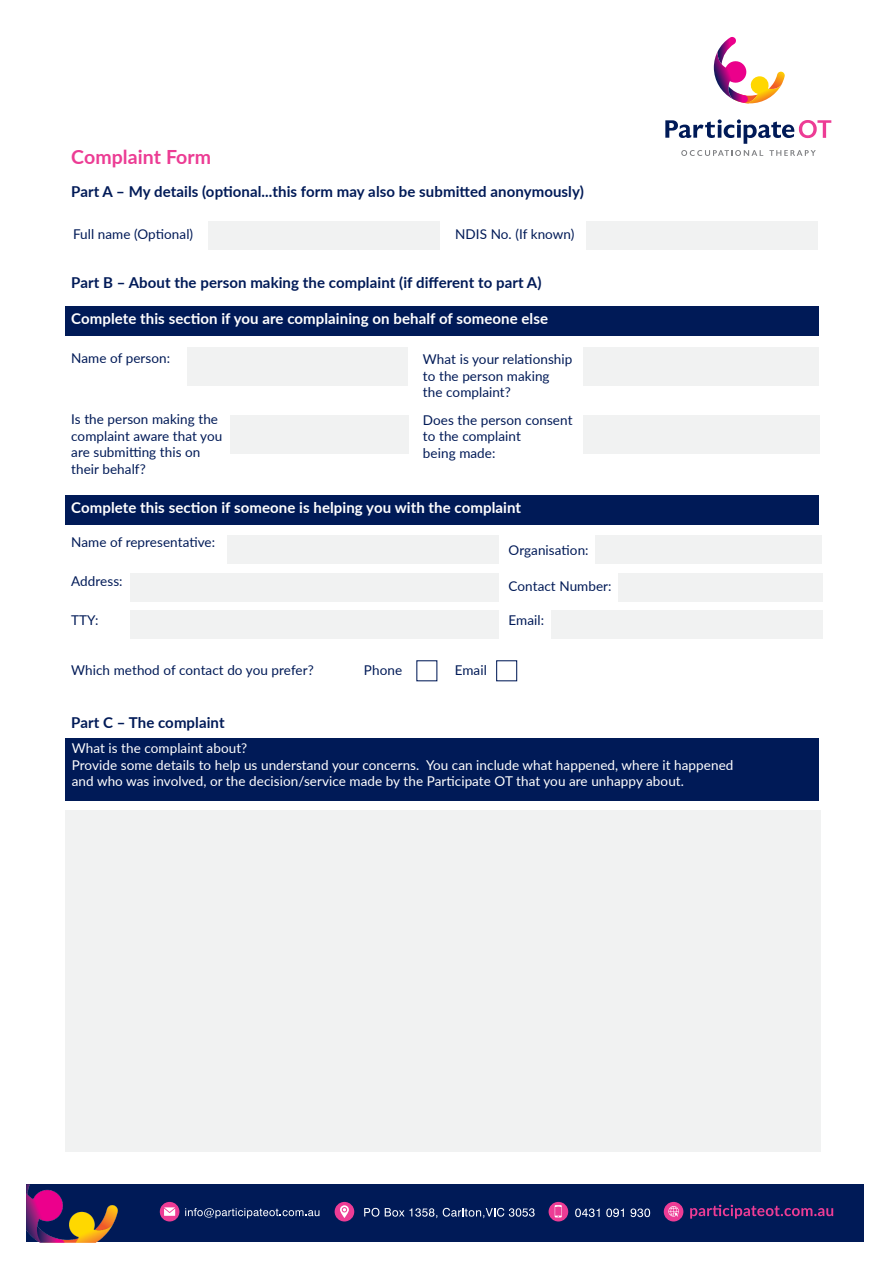
<style>
.page{position:relative;width:893px;height:1263px;background:#fff}
.page>*{position:absolute;margin:0;border:0;box-sizing:border-box;transform-origin:0 0}
.t1{font:700 19.5px "Lato";letter-spacing:.005em;color:#ec3c94}
.t2{font:700 15px "Lato";letter-spacing:.005em;color:#001a57}
.t3{font:700 15px "Lato";letter-spacing:.005em;color:#fff}
.t4{font:13.5px/16.5px "Lato";letter-spacing:.005em;color:#001a57}
.t5{font:13.5px/16.5px "Lato";letter-spacing:.005em;color:#fff}
</style>
<div class="page">
<div style="left:65px;top:738px;width:754px;height:62px;background:#001a57"></div>
<div style="left:65px;top:495px;width:754px;height:30px;background:#001a57"></div>
<div style="left:65px;top:306px;width:754px;height:29px;background:#001a57"></div>
<div style="left:27px;top:1185px;width:837px;height:57px;background:#001a57"></div>
<svg style="left:364px;top:1208px;width:15px;height:9px"></svg>
<svg style="left:385px;top:1208px;width:52px;height:10px"></svg>
<svg style="left:443px;top:1208px;width:92px;height:10px"></svg>
<svg style="left:690px;top:1205px;width:143px;height:13px"></svg>
<div style="left:160px;top:1202px;width:19px;height:19px;background:#ed3c95;border-radius:50%"></div>
<svg style="left:164px;top:1207px;width:11px;height:9px"></svg>
<div style="left:335px;top:1202px;width:19px;height:19px;background:#ed3c95;border-radius:50%"></div>
<svg style="left:340px;top:1205px;width:9px;height:13px"></svg>
<div style="left:664px;top:1202px;width:19px;height:19px;background:#ed3c95;border-radius:50%"></div>
<svg style="left:668px;top:1206px;width:11px;height:11px"></svg>
<svg style="left:549px;top:1202px;width:19px;height:19px"></svg>
<svg style="left:555px;top:1205px;width:7px;height:12px"></svg>
<svg style="left:575px;top:1208px;width:25px;height:9px"></svg>
<svg style="left:606px;top:1208px;width:18px;height:9px"></svg>
<svg style="left:630px;top:1208px;width:20px;height:9px"></svg>
<svg style="left:185px;top:1208px;width:134px;height:10px"></svg>
<img style="left:27px;top:1185px;width:90px;height:57px">
<svg style="left:714px;top:37px;width:71px;height:67px"></svg>
<svg style="left:681px;top:150px;width:82px;height:6px"></svg>
<svg style="left:769px;top:150px;width:47px;height:6px"></svg>
<svg style="left:665px;top:119px;width:166px;height:25px"></svg>
<div style="left:208px;top:221px;width:231px;height:29px;background:#f1f2f2"></div>
<div style="left:187px;top:347px;width:221px;height:38px;background:#f1f2f2"></div>
<div style="left:230px;top:415px;width:178px;height:38px;background:#f1f2f2"></div>
<div style="left:583px;top:415px;width:236px;height:38px;background:#f1f2f2"></div>
<div style="left:583px;top:347px;width:236px;height:38px;background:#f1f2f2"></div>
<div style="left:227px;top:534px;width:272px;height:29px;background:#f1f2f2"></div>
<div style="left:65px;top:811px;width:756px;height:341px;background:#f1f2f2"></div>
<div style="left:130px;top:573px;width:369px;height:29px;background:#f1f2f2"></div>
<div style="left:130px;top:610px;width:369px;height:29px;background:#f1f2f2"></div>
<div style="left:595px;top:534px;width:227px;height:29px;background:#f1f2f2"></div>
<div style="left:618px;top:573px;width:204px;height:29px;background:#f1f2f2"></div>
<div style="left:551px;top:610px;width:271px;height:29px;background:#f1f2f2"></div>
<div style="left:586px;top:221px;width:231px;height:29px;background:#f1f2f2"></div>
<div style="left:496px;top:660px;width:21px;height:21px;border:1px solid #001a57"></div>
<h1 class="t1" style="left:71px;top:143px;width:142px">Complaint Form</h1>
<p class="t2" style="left:71px;top:181px;width:514px">Part A – My details (optional...this form may also be submitted anonymously)</p>
<p class="t4" style="left:73px;top:225px;width:122px">Full name (Optional)</p>
<p class="t4" style="left:455px;top:225px;width:121px">NDIS No. (If known)</p>
<p class="t2" style="left:71px;top:271px;width:472px">Part B – About the person making the complaint (if different to part A)</p>
<p class="t3" style="left:71px;top:307px;width:478px">Complete this section if you are complaining on behalf of someone else</p>
<p class="t4" style="left:71px;top:349px;width:100px">Name of person:</p>
<p class="t4" style="left:423px;top:350px;width:151px">What is your relationship to the person making the complaint?</p>
<p class="t4" style="left:71px;top:411px;width:153px">Is the person making the complaint aware that you are submitting this on their behalf?</p>
<p class="t3" style="left:71px;top:496px;width:451px">Complete this section if someone is helping you with the complaint</p>
<p class="t4" style="left:71px;top:534px;width:145px">Name of representative:</p>
<p class="t4" style="left:71px;top:573px;width:53px">Address:</p>
<p class="t4" style="left:71px;top:612px;width:29px">TTY:</p>
<p class="t4" style="left:71px;top:661px;width:244px">Which method of contact do you prefer?</p>
<p class="t4" style="left:423px;top:411px;width:151px">Does the person consent to the complaint<br>being made:</p>
<p class="t4" style="left:509px;top:541px;width:82px">Organisation:</p>
<p class="t4" style="left:509px;top:577px;width:104px">Contact Number:</p>
<p class="t4" style="left:509px;top:611px;width:37px">Email:</p>
<p class="t4" style="left:364px;top:661px;width:40px">Phone</p>
<p class="t4" style="left:455px;top:661px;width:34px">Email</p>
<p class="t2" style="left:71px;top:711px;width:155px">Part C – The complaint</p>
<p class="t5" style="left:72px;top:739px;width:663px">What is the complaint about?<br>Provide some details to help us understand your concerns. You can include what happened, where it happened and who was involved, or the decision/service made by the Participate OT that you are unhappy about.</p>
</div>
